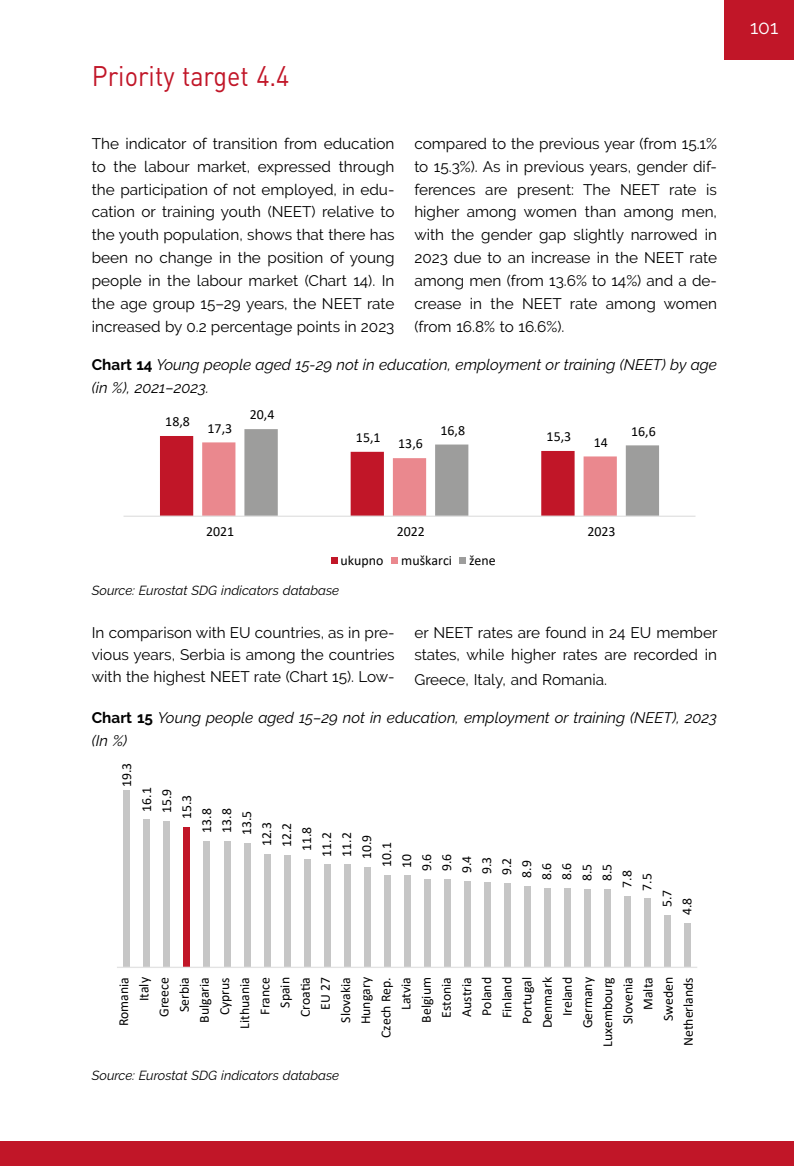
<style>
.page{position:relative;width:794px;height:1166px;background:#fff}
.page>*{position:absolute;margin:0;border:0;box-sizing:border-box;transform-origin:0 0}
.t1{font:28px "DIN Pro";color:#c11628;scale:.9 1}
.t2{font:19.25px "Raleway";color:#fff}
.t3{font:15.4px/22.9px "Raleway";color:#000;text-align:justify}
.t4{font:italic 15.4px/22.9px "Raleway";color:#000}
.t5{font:13.83px "Calibri";color:#000}
.t6{font:13.65px/20.1px "Calibri";color:#000;text-align:right}
.t7{font:italic 13.12px "Raleway";color:#000}
.s1{font-weight:700;font-style:normal}
</style>
<div class="page">
<div style="left:724px;top:0;width:70px;height:60px;background:#c11628"></div>
<div style="left:0;top:1141px;width:794px;height:25px;background:#c11628"></div>
<svg style="left:160px;top:429px;width:499px;height:86px"></svg>
<hr style="left:123px;top:515px;width:572px;height:2px;background:#e3e3e3">
<div style="left:331px;top:557px;width:6px;height:7px;background:#c11628"></div>
<div style="left:391px;top:557px;width:7px;height:7px;background:#ea888e"></div>
<div style="left:459px;top:557px;width:7px;height:7px;background:#9d9d9c"></div>
<div style="left:184px;top:827px;width:6px;height:140px;background:#c11628"></div>
<div style="left:684px;top:923px;width:6px;height:44px;background:#c6c6c6"></div>
<div style="left:664px;top:915px;width:6px;height:52px;background:#c6c6c6"></div>
<div style="left:644px;top:898px;width:6px;height:69px;background:#c6c6c6"></div>
<div style="left:624px;top:896px;width:6px;height:71px;background:#c6c6c6"></div>
<div style="left:604px;top:889px;width:6px;height:78px;background:#c6c6c6"></div>
<div style="left:584px;top:889px;width:6px;height:78px;background:#c6c6c6"></div>
<div style="left:564px;top:888px;width:6px;height:79px;background:#c6c6c6"></div>
<div style="left:544px;top:888px;width:6px;height:79px;background:#c6c6c6"></div>
<div style="left:524px;top:885px;width:6px;height:82px;background:#c6c6c6"></div>
<div style="left:504px;top:883px;width:6px;height:84px;background:#c6c6c6"></div>
<div style="left:484px;top:882px;width:6px;height:85px;background:#c6c6c6"></div>
<div style="left:464px;top:881px;width:6px;height:86px;background:#c6c6c6"></div>
<div style="left:444px;top:879px;width:6px;height:88px;background:#c6c6c6"></div>
<div style="left:424px;top:879px;width:6px;height:88px;background:#c6c6c6"></div>
<div style="left:404px;top:875px;width:6px;height:92px;background:#c6c6c6"></div>
<div style="left:384px;top:874px;width:6px;height:93px;background:#c6c6c6"></div>
<div style="left:364px;top:867px;width:6px;height:100px;background:#c6c6c6"></div>
<div style="left:344px;top:864px;width:6px;height:103px;background:#c6c6c6"></div>
<div style="left:324px;top:864px;width:6px;height:103px;background:#c6c6c6"></div>
<div style="left:304px;top:859px;width:6px;height:108px;background:#c6c6c6"></div>
<div style="left:284px;top:855px;width:6px;height:112px;background:#c6c6c6"></div>
<div style="left:264px;top:854px;width:6px;height:113px;background:#c6c6c6"></div>
<div style="left:244px;top:843px;width:6px;height:124px;background:#c6c6c6"></div>
<div style="left:224px;top:840px;width:6px;height:127px;background:#c6c6c6"></div>
<div style="left:204px;top:840px;width:6px;height:127px;background:#c6c6c6"></div>
<div style="left:164px;top:821px;width:6px;height:146px;background:#c6c6c6"></div>
<div style="left:144px;top:819px;width:6px;height:148px;background:#c6c6c6"></div>
<div style="left:124px;top:790px;width:6px;height:177px;background:#c6c6c6"></div>
<hr style="left:117px;top:967px;width:580px;height:1px;background:#e3e3e3">
<h1 class="t1" style="left:92px;top:57px;width:221px">Priority target 4.4</h1>
<p class="t3" style="left:92px;top:132px;width:304px">The indicator of transition from education to the labour market, expressed through the participation of not employed, in edu&shy;cation or training youth (NEET) relative to the youth population, shows that there has been no change in the position of young people in the labour market (Chart 14). In the age group 15–29 years, the NEET rate increased by 0.2 percentage points in 2023</p>
<p class="t3" style="left:414px;top:132px;width:304px">compared to the previous year (from 15.1% to 15.3%). As in previous years, gender dif&shy;ferences are present: The NEET rate is higher among women than among men, with the gender gap slightly narrowed in 2023 due to an increase in the NEET rate among men (from 13.6% to 14%) and a de&shy;crease in the NEET rate among women (from 16.8% to 16.6%).</p>
<p class="t4" style="left:92px;top:353px;width:627px"><span class="s1">Chart 14</span> Young people aged 15-29 not in education, employment or training (NEET) by age (in %), 2021–2023.</p>
<p class="t5" style="left:165px;top:412px;width:26px">18,8</p>
<p class="t5" style="left:207px;top:418px;width:26px">17,3</p>
<p class="t5" style="left:250px;top:405px;width:26px">20,4</p>
<p class="t5" style="left:440px;top:420px;width:26px">16,8</p>
<p class="t5" style="left:631px;top:421px;width:26px">16,6</p>
<p class="t5" style="left:356px;top:428px;width:26px">15,1</p>
<p class="t5" style="left:546px;top:427px;width:26px">15,3</p>
<p class="t5" style="left:398px;top:434px;width:26px">13,6</p>
<p class="t5" style="left:594px;top:432px;width:16px">14</p>
<p class="t5" style="left:206px;top:522px;width:30px">2021</p>
<p class="t5" style="left:397px;top:522px;width:30px">2022</p>
<p class="t5" style="left:587px;top:522px;width:30px">2023</p>
<p class="t5" style="left:340px;top:550px;width:44px">ukupno</p>
<p class="t5" style="left:401px;top:550px;width:96px">muškarci žene</p>
<p class="t7" style="left:92px;top:583px;width:249px">Source: Eurostat SDG indicators database</p>
<p class="t3" style="left:92px;top:622px;width:304px;line-height:21.7px">In comparison with EU countries, as in pre&shy;vious years, Serbia is among the countries with the highest NEET rate (Chart 15). Low-</p>
<p class="t3" style="left:414px;top:622px;width:304px;line-height:21.7px">er NEET rates are found in 24 EU member states, while higher rates are recorded in</p>
<p class="t3" style="left:414px;top:668px;width:192px">Greece, Italy, and Romania.</p>
<p class="t4" style="left:92px;top:706px;width:627px"><span class="s1">Chart 15</span> Young people aged 15–29 not in education, employment or training (NEET), 2023 (In %)</p>
<p class="t6" style="left:116px;top:787px;width:26px;rotate:-90deg">19.3</p>
<p class="t6" style="left:136px;top:811px;width:26px;rotate:-90deg">16.1</p>
<p class="t6" style="left:156px;top:813px;width:26px;rotate:-90deg">15.9</p>
<p class="t6" style="left:176px;top:819px;width:26px;rotate:-90deg">15.3</p>
<p class="t6" style="left:196px;top:832px;width:26px;rotate:-90deg">13.8</p>
<p class="t6" style="left:216px;top:832px;width:26px;rotate:-90deg">13.8</p>
<p class="t6" style="left:236px;top:835px;width:26px;rotate:-90deg">13.5</p>
<p class="t6" style="left:256px;top:846px;width:26px;rotate:-90deg">12.3</p>
<p class="t6" style="left:276px;top:847px;width:26px;rotate:-90deg">12.2</p>
<p class="t6" style="left:296px;top:851px;width:26px;rotate:-90deg">11.8</p>
<p class="t6" style="left:316px;top:856px;width:26px;rotate:-90deg">11.2</p>
<p class="t6" style="left:336px;top:856px;width:26px;rotate:-90deg">11.2</p>
<p class="t6" style="left:356px;top:859px;width:26px;rotate:-90deg">10.9</p>
<p class="t6" style="left:376px;top:866px;width:26px;rotate:-90deg">10.1</p>
<p class="t6" style="left:396px;top:867px;width:15px;rotate:-90deg">10</p>
<p class="t6" style="left:416px;top:871px;width:19px;rotate:-90deg">9.6</p>
<p class="t6" style="left:436px;top:871px;width:19px;rotate:-90deg">9.6</p>
<p class="t6" style="left:456px;top:873px;width:19px;rotate:-90deg">9.4</p>
<p class="t6" style="left:476px;top:874px;width:19px;rotate:-90deg">9.3</p>
<p class="t6" style="left:496px;top:875px;width:19px;rotate:-90deg">9.2</p>
<p class="t6" style="left:516px;top:877px;width:19px;rotate:-90deg">8.9</p>
<p class="t6" style="left:536px;top:880px;width:19px;rotate:-90deg">8.6</p>
<p class="t6" style="left:556px;top:880px;width:19px;rotate:-90deg">8.6</p>
<p class="t6" style="left:576px;top:881px;width:19px;rotate:-90deg">8.5</p>
<p class="t6" style="left:596px;top:881px;width:19px;rotate:-90deg">8.5</p>
<p class="t6" style="left:616px;top:888px;width:19px;rotate:-90deg">7.8</p>
<p class="t6" style="left:636px;top:890px;width:19px;rotate:-90deg">7.5</p>
<p class="t6" style="left:656px;top:907px;width:19px;rotate:-90deg">5.7</p>
<p class="t6" style="left:676px;top:915px;width:19px;rotate:-90deg">4.8</p>
<p class="t6" style="left:113px;top:1047px;width:71px;rotate:-90deg">Romania<br>Italy<br>Greece<br>Serbia<br>Bulgaria<br>Cyprus<br>Lithuania<br>France<br>Spain<br>Croa a<br>EU 27<br>Slovakia<br>Hungary<br>Czech Rep.<br>Latvia<br>Belgium<br>Estonia<br>Austria<br>Poland<br>Finland<br>Portugal<br>Denmark<br>Ireland<br>Germany<br>Luxembourg<br>Slovenia<br>Malta<br>Sweden<br>Netherlands</p>
<p class="t7" style="left:92px;top:1068px;width:249px">Source: Eurostat SDG indicators database</p>
<p class="t2" style="left:750px;top:16px;width:30px">101</p>
</div>
